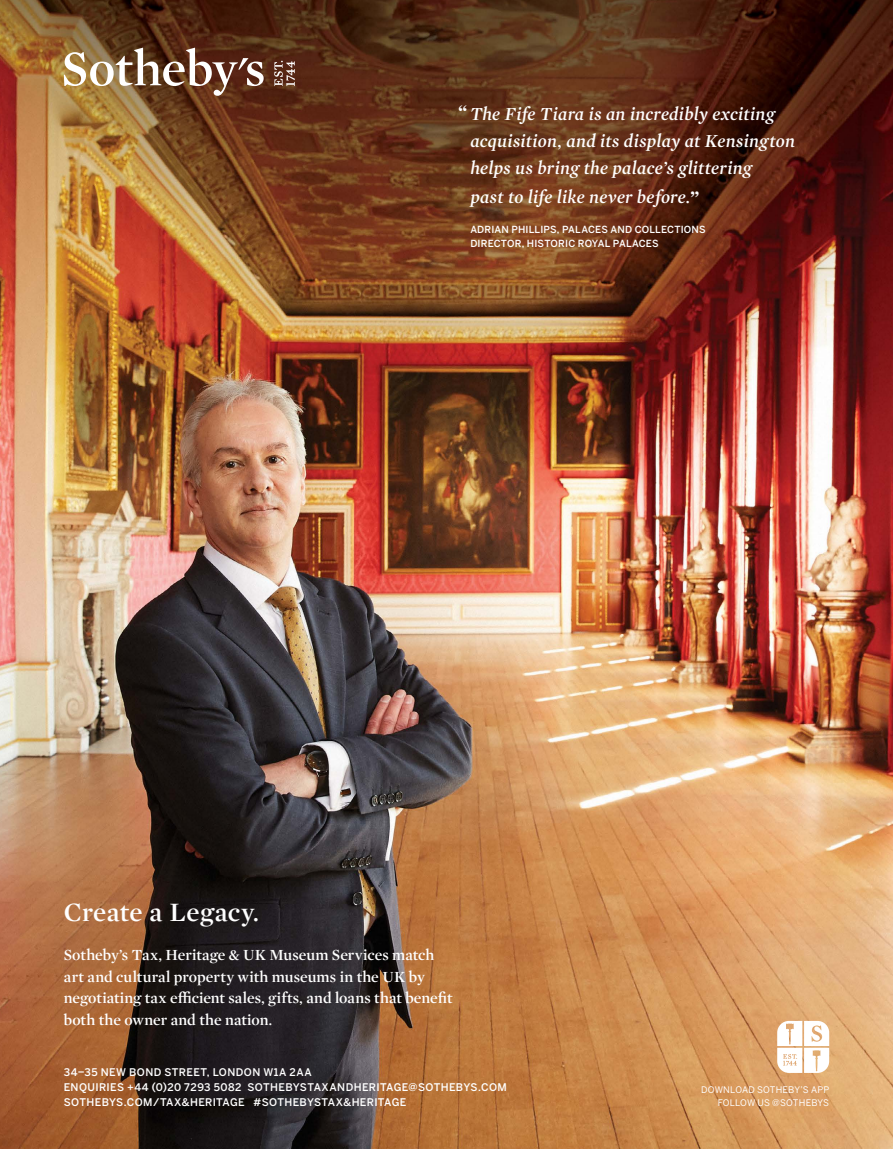
<style>
.page{position:relative;width:893px;height:1149px;background:#fff}
.page>*{position:absolute;margin:0;border:0;box-sizing:border-box;transform-origin:0 0}
.t1{font:600 27px "Mercury Display";letter-spacing:.01em;color:#fff}
.t2{font:italic 600 18.75px/27.5px "Mercury Display";letter-spacing:.015em;color:#fff}
.t3{font:600 15.75px/21.8px "Mercury Display";letter-spacing:.005em;color:#fff}
.t4{font:500 10.5px/15px "Benton Sans";letter-spacing:.035em;color:#fff}
.t5{font:500 9.75px/14.2px "Benton Sans";letter-spacing:.015em;color:#fff}
.t6{font:9px/13.5px "Benton Sans";letter-spacing:.02em;color:#fff;text-align:right}
.s1{font-weight:400;font-style:normal;font-size:27px}
</style>
<div class="page">
<img style="left:0;top:0;width:893px;height:1148px">
<svg style="left:777px;top:1020px;width:52px;height:52px"></svg>
<svg style="left:274px;top:61px;width:21px;height:25px"></svg>
<svg style="left:64px;top:48px;width:200px;height:48px"></svg>
<p class="t2" style="left:470px;top:99px;width:326px;text-indent:-13px"><span class="s1">“</span>The Fife Tiara is an incredibly exciting acquisition, and its display at Kensington helps us bring the palace’s glittering<br>past to life like never before.<span class="s1">”</span></p>
<p class="t5" style="left:470px;top:222px;width:237px">ADRIAN PHILLIPS, PALACES AND COLLECTIONS<br>DIRECTOR, HISTORIC ROYAL PALACES</p>
<h1 class="t1" style="left:64px;top:892px;width:197px">Create a Legacy.</h1>
<p class="t3" style="left:64px;top:942px;width:390px">Sotheby’s Tax, Heritage &amp; UK Museum Services match art and cultural property with museums in the UK by negotiating tax efficient sales, gifts, and loans that benefit both the owner and the nation.</p>
<p class="t4" style="left:64px;top:1064px;width:445px">34–35 NEW BOND STREET, LONDON W1A 2AA<br>ENQUIRIES +44 (0)20 7293 5082 SOTHEBYSTAXANDHERITAGE@SOTHEBYS.COM<br>SOTHEBYS.COM/TAX&amp;HERITAGE #SOTHEBYSTAX&amp;HERITAGE</p>
<p class="t6" style="left:701px;top:1082px;width:129px">DOWNLOAD SOTHEBY’S APP<br>FOLLOW US @SOTHEBYS</p>
</div>
